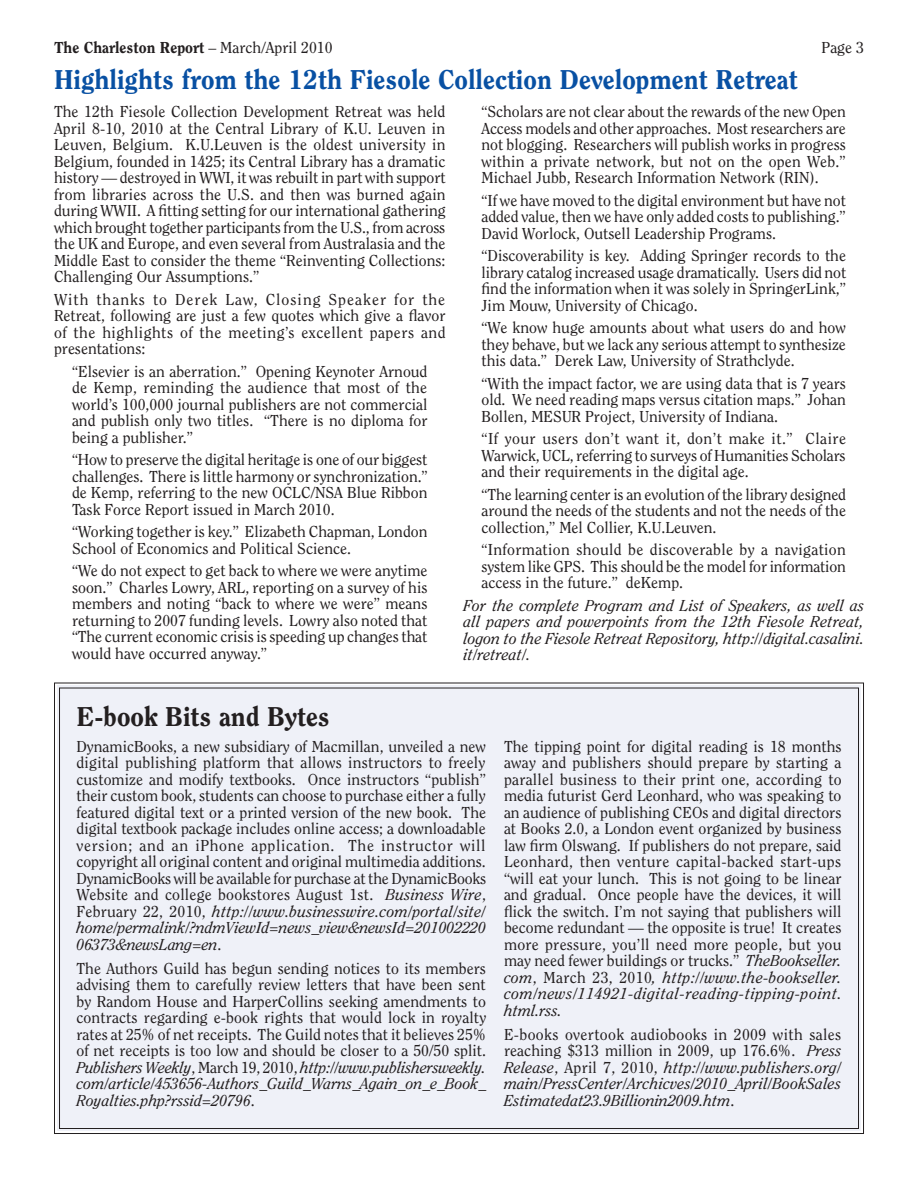
<style>
.page{position:relative;width:918px;height:1188px;background:#fff}
.page>*{position:absolute;margin:0;border:0;box-sizing:border-box;transform-origin:0 0}
.t1{font:800 27px "Clearface";color:#0850a3}
.t2{font:800 27px "Clearface";color:#231f20}
.t3{font:15.75px/16.5px "Clearface";color:#231f20;text-align:justify}
.t4{font:italic 15.75px/16.5px "Clearface";color:#231f20;text-align:justify}
.t5{font:800 15.75px "Clearface";color:#231f20}
.s1{font-weight:400}
.s2{font-style:italic}
.s3{font-style:normal}
</style>
<div class="page">
<div style="left:54px;top:682px;width:810px;height:452px;background:#eff1f8"></div>
<p class="t5" style="left:54px;top:38px;width:280px">The Charleston Report <span class="s1">– March/April 2010</span></p>
<p class="t3" style="left:822px;top:39px;width:44px">Page 3</p>
<h1 class="t1" style="left:54px;top:63px;width:745px">Highlights from the 12th Fiesole Collection Development Retreat</h1>
<p class="t3" style="left:54px;top:103px;width:393px">The 12th Fiesole Collection Development Retreat was held April 8-10, 2010 at the Central Library of K.U. Leuven in Leuven, Belgium. K.U.Leuven is the oldest university in Belgium, founded in 1425; its Central Library has a dramatic history — destroyed in WWI, it was rebuilt in part with support from libraries across the U.S. and then was burned again during WWII. A fitting setting for our international gathering which brought together participants from the U.S., from across the UK and Europe, and even several from Australasia and the Middle East to consider the theme “Reinventing Collections:<br>Challenging Our Assumptions.”</p>
<p class="t3" style="left:54px;top:291px;width:393px">With thanks to Derek Law, Closing Speaker for the Retreat, following are just a few quotes which give a flavor of the highlights of the meeting’s excellent papers and presentations:</p>
<p class="t3" style="left:72px;top:363px;width:357px">“Elsevier is an aberration.” Opening Keynoter Arnoud de Kemp, reminding the audience that most of the world’s 100,000 journal publishers are not commercial and publish only two titles. “There is no diploma for being a publisher.”</p>
<p class="t3" style="left:72px;top:451px;width:357px">“How to preserve the digital heritage is one of our biggest challenges. There is little harmony or synchronization.” de Kemp, referring to the new OCLC/NSA Blue Ribbon Task Force Report issued in March 2010.</p>
<p class="t3" style="left:72px;top:523px;width:357px">“Working together is key.” Elizabeth Chapman, London<br>School of Economics and Political Science.</p>
<p class="t3" style="left:72px;top:562px;width:357px">“We do not expect to get back to where we were anytime soon.” Charles Lowry, ARL, reporting on a survey of his members and noting “back to where we were” means returning to 2007 funding levels. Lowry also noted that “The current economic crisis is speeding up changes that would have occurred anyway.”</p>
<p class="t3" style="left:482px;top:103px;width:366px">“Scholars are not clear about the rewards of the new Open Access models and other approaches. Most researchers are not blogging. Researchers will publish works in progress within a private network, but not on the open Web.” Michael Jubb, Research Information Network (RIN).</p>
<p class="t3" style="left:482px;top:192px;width:366px">“If we have moved to the digital environment but have not added value, then we have only added costs to publishing.” David Worlock, Outsell Leadership Programs.</p>
<p class="t3" style="left:482px;top:247px;width:366px">“Discoverability is key. Adding Springer records to the library catalog increased usage dramatically. Users did not find the information when it was solely in SpringerLink,” Jim Mouw, University of Chicago.</p>
<p class="t3" style="left:482px;top:319px;width:366px">“We know huge amounts about what users do and how they behave, but we lack any serious attempt to synthesize this data.” Derek Law, University of Strathclyde.</p>
<p class="t3" style="left:482px;top:375px;width:366px">“With the impact factor, we are using data that is 7 years old. We need reading maps versus citation maps.” Johan Bollen, MESUR Project, University of Indiana.</p>
<p class="t3" style="left:482px;top:430px;width:366px">“If your users don’t want it, don’t make it.” Claire Warwick, UCL, referring to surveys of Humanities Scholars and their requirements in the digital age.</p>
<p class="t3" style="left:482px;top:486px;width:366px">“The learning center is an evolution of the library designed around the needs of the students and not the needs of the collection,” Mel Collier, K.U.Leuven.</p>
<p class="t3" style="left:482px;top:541px;width:366px">“Information should be discoverable by a navigation system like GPS. This should be the model for information access in the future.” deKemp.</p>
<p class="t4" style="left:464px;top:597px;width:402px">For the complete Program and List of Speakers, as well as all papers and powerpoints from the 12th Fiesole Retreat, logon to the Fiesole Retreat Repository, http://digital.casalini. it/retreat/.</p>
<h1 class="t2" style="left:76px;top:700px;width:255px">E-book Bits and Bytes</h1>
<p class="t3" style="left:76px;top:738px;width:411px">DynamicBooks, a new subsidiary of Macmillan, unveiled a new digital publishing platform that allows instructors to freely customize and modify textbooks. Once instructors “publish” their custom book, students can choose to purchase either a fully featured digital text or a printed version of the new book. The digital textbook package includes online access; a downloadable version; and an iPhone application. The instructor will copyright all original content and original multimedia additions.<br>DynamicBooks will be available for purchase at the DynamicBooks Website and college bookstores August 1st. <span class="s2">Business Wire</span>, February 22, 2010, <span class="s2">http://www.businesswire.com/portal/site/ home/permalink/?ndmViewId=news_view&amp;newsId=201002220<br>06373&amp;newsLang=en</span>.</p>
<p class="t3" style="left:76px;top:960px;width:411px">The Authors Guild has begun sending notices to its members advising them to carefully review letters that have been sent by Random House and HarperCollins seeking amendments to contracts regarding e-book rights that would lock in royalty rates at 25% of net receipts. The Guild notes that it believes 25% of net receipts is too low and should be closer to a 50/50 split.<br><span class="s2">Publishers Weekly</span>, March 19, 2010, <span class="s2">http://www.publishersweekly. com/article/453656-Authors_Guild_Warns_Again_on_e_Book_ Royalties.php?rssid=20796</span>.</p>
<p class="t3" style="left:504px;top:738px;width:339px">The tipping point for digital reading is 18 months away and publishers should prepare by starting a parallel business to their print one, according to media futurist Gerd Leonhard, who was speaking to an audience of publishing CEOs and digital directors at Books 2.0, a London event organized by business law firm Olswang. If publishers do not prepare, said Leonhard, then venture capital-backed start-ups “will eat your lunch. This is not going to be linear and gradual. Once people have the devices, it will flick the switch. I’m not saying that publishers will become redundant — the opposite is true! It creates more pressure, you’ll need more people, but you may need fewer buildings or trucks.” <span class="s2">TheBookseller. com</span>, March 23, 2010<span class="s2">, http://www.the-bookseller. com/news/114921-digital-reading-tipping-point. html.rss.</span></p>
<p class="t4" style="left:504px;top:1026px;width:339px"><span class="s3">E-books overtook audiobooks in 2009 with sales reaching $313 million in 2009, up 176.6%.</span> Press Release<span class="s3">, April 7, 2010,</span> http://www.publishers.org/ main/PressCenter/Archicves/2010_April/BookSales Estimatedat23.9Billionin2009.htm<span class="s3">.</span></p>
</div>
